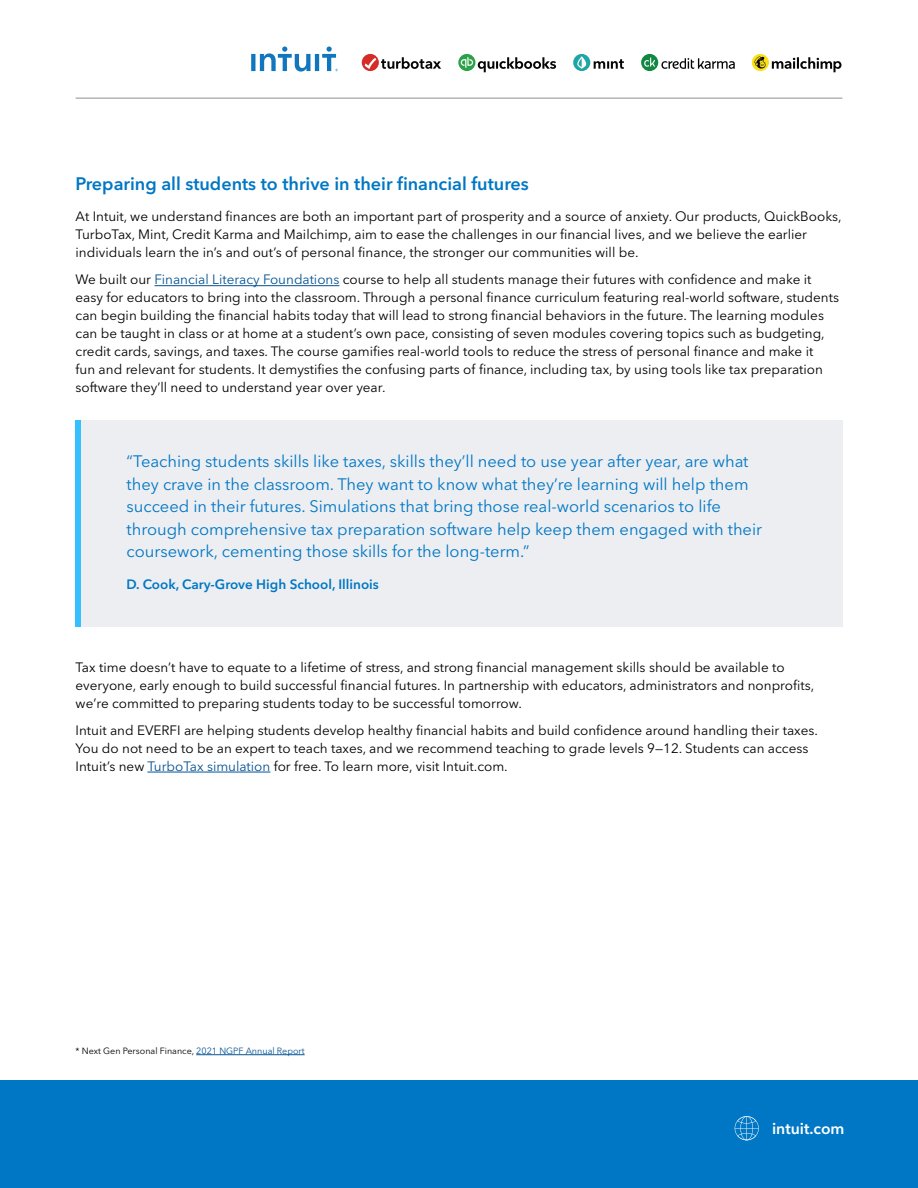
<style>
.page{position:relative;width:918px;height:1188px;background:#fff}
.page>*{position:absolute;margin:0;border:0;box-sizing:border-box;transform-origin:0 0}
.t1{font:600 18px "Avenir Nextfor INTUIT";color:#0077c5}
.t2{font:600 17.25px "Avenir Nextfor INTUIT";color:#fff}
.t3{font:16.5px/22.5px "Avenir Nextfor INTUIT";color:#0077c5}
.t4{font:600 15.6px "Avenir Nextfor INTUIT";color:#fff}
.t5{font:13.5px/18px "Avenir Nextfor INTUIT";color:#000}
.t6{font:600 13.5px "Avenir Nextfor INTUIT";color:#0077c5}
.t7{font:9px "Avenir Nextfor INTUIT";color:#000}
.s1{color:#055393}
</style>
<div class="page">
<hr style="left:155px;top:285px;width:184px;height:1px;background:#055393">
<hr style="left:147px;top:772px;width:123px;height:1px;background:#055393">
<hr style="left:76px;top:98px;width:766px;height:1px;background:#8d9096">
<svg style="left:594px;top:59px;width:30px;height:10px"></svg>
<div style="left:573px;top:54px;width:17px;height:17px;background:#1ea6a4;border-radius:50%"></div>
<svg style="left:577px;top:56px;width:9px;height:13px"></svg>
<svg style="left:458px;top:54px;width:17px;height:17px"></svg>
<svg style="left:461px;top:57px;width:95px;height:15px"></svg>
<div style="left:362px;top:54px;width:17px;height:17px;background:#d62c27;border-radius:50%"></div>
<svg style="left:365px;top:57px;width:76px;height:12px"></svg>
<div style="left:641px;top:54px;width:17px;height:17px;background:#118742;border-radius:50%"></div>
<svg style="left:644px;top:58px;width:11px;height:9px"></svg>
<svg style="left:661px;top:58px;width:74px;height:11px"></svg>
<svg style="left:752px;top:54px;width:17px;height:17px"></svg>
<svg style="left:753px;top:55px;width:13px;height:14px"></svg>
<svg style="left:772px;top:57px;width:70px;height:15px"></svg>
<svg style="left:251px;top:47px;width:87px;height:25px"></svg>
<div style="left:0;top:1080px;width:918px;height:108px;background:#0077c5"></div>
<svg style="left:735px;top:1116px;width:24px;height:24px"></svg>
<div style="left:76px;top:420px;width:766px;height:206px;background:#eceef1"></div>
<div style="left:76px;top:420px;width:5px;height:206px;background:#34bfff"></div>
<hr style="left:196px;top:1054px;width:109px;height:1px;background:#055393">
<p class="t1" style="left:76px;top:172px;width:455px">Preparing all students to thrive in their financial futures</p>
<p class="t5" style="left:76px;top:207px;width:768px">At Intuit, we understand finances are both an important part of prosperity and a source of anxiety. Our products, QuickBooks,<br>TurboTax, Mint, Credit Karma and Mailchimp, aim to ease the challenges in our financial lives, and we believe the earlier individuals learn the in’s and out’s of personal finance, the stronger our communities will be.</p>
<p class="t5" style="left:76px;top:271px;width:765px">We built our <span class="s1">Financial Literacy Foundations</span> course to help all students manage their futures with confidence and make it easy for educators to bring into the classroom. Through a personal finance curriculum featuring real-world software, students can begin building the financial habits today that will lead to strong financial behaviors in the future. The learning modules can be taught in class or at home at a student’s own pace, consisting of seven modules covering topics such as budgeting, credit cards, savings, and taxes. The course gamifies real-world tools to reduce the stress of personal finance and make it<br>fun and relevant for students. It demystifies the confusing parts of finance, including tax, by using tools like tax preparation software they’ll need to understand year over year.</p>
<p class="t3" style="left:127px;top:450px;width:637px">“Teaching students skills like taxes, skills they’ll need to use year after year, are what they crave in the classroom. They want to know what they’re learning will help them succeed in their futures. Simulations that bring those real-world scenarios to life through comprehensive tax preparation software help keep them engaged with their coursework, cementing those skills for the long-term.”</p>
<p class="t6" style="left:127px;top:576px;width:254px">D. Cook, Cary-Grove High School, Illinois</p>
<p class="t5" style="left:76px;top:658px;width:740px">Tax time doesn’t have to equate to a lifetime of stress, and strong financial management skills should be available to everyone, early enough to build successful financial futures. In partnership with educators, administrators and nonprofits, we’re committed to preparing students today to be successful tomorrow.</p>
<p class="t5" style="left:76px;top:721px;width:744px">Intuit and EVERFI are helping students develop healthy financial habits and build confidence around handling their taxes.<br>You do not need to be an expert to teach taxes, and we recommend teaching to grade levels 9—12. Students can access<br>Intuit’s new <span class="s1">TurboTax simulation</span> for free. To learn more, visit Intuit.com.</p>
<p class="t7" style="left:76px;top:1045px;width:231px">* Next Gen Personal Finance, <span class="s1">2021 NGPF Annual Report</span></p>
<p class="t2" style="left:772px;top:1117px;width:145px">intuiteducation.co</p>
<p class="t4" style="left:772px;top:1119px;width:74px">intuit.com</p>
</div>
